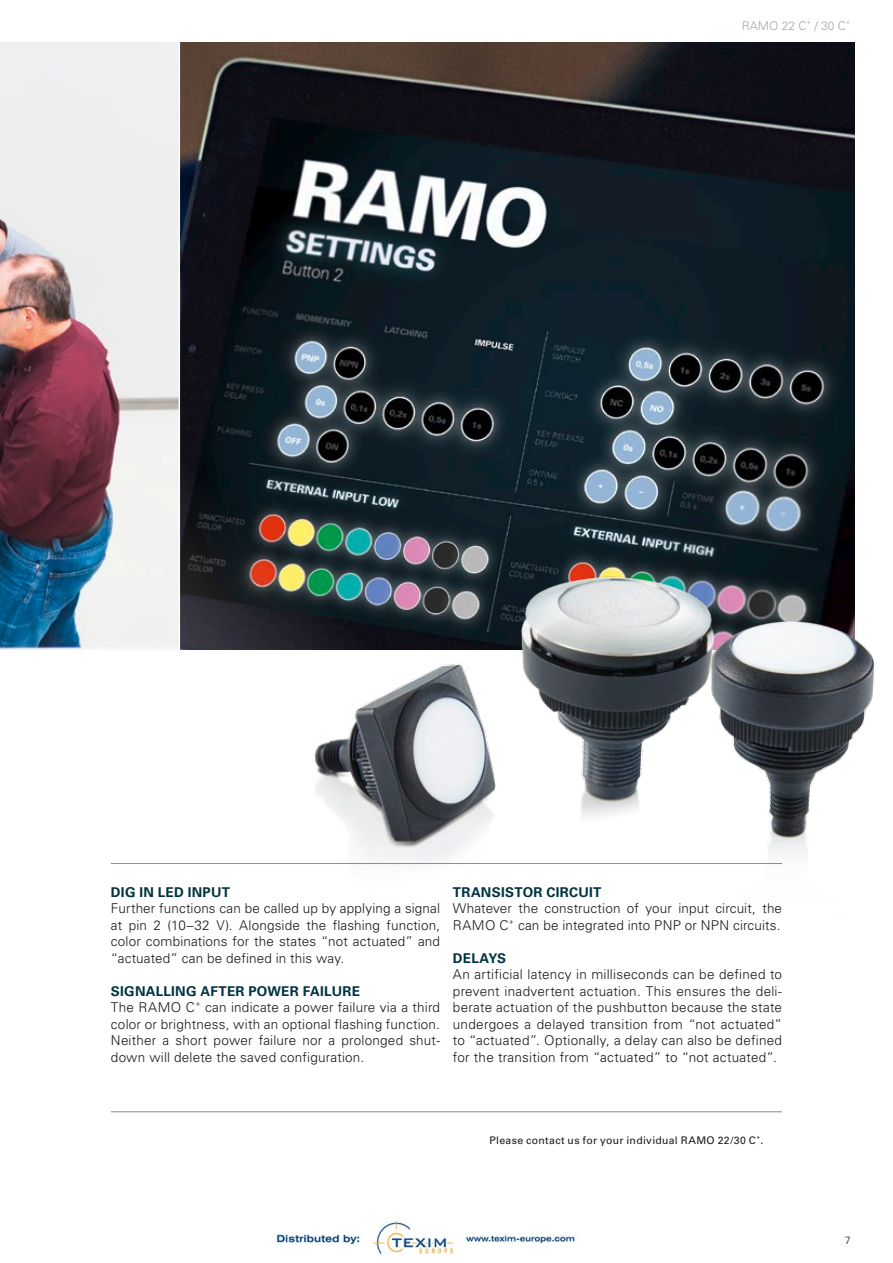
<style>
.page{position:relative;width:893px;height:1263px;background:#fff}
.page>*{position:absolute;margin:0;border:0;box-sizing:border-box;transform-origin:0 0}
.t1{font:300 13.5px/16.5px "Univers LT Std";letter-spacing:.015em;color:#1a1918;text-align:justify}
.t2{font:700 13.5px "Univers LT Std";letter-spacing:.02em;color:#003341}
.t3{font:300 12px "Univers";color:#a3a6a9}
.t4{font:10.5px "Univers LT Std";letter-spacing:.03em;color:#1a1918}
.t5{font:300 10.5px "Univers";color:#1a1918}
.t6{font:300 7.05px "Univers";color:#a3a6a9}
.t7{font:6.15px "Univers LT Std";color:#1a1918}
.s1{font-weight:700;color:#003341}
</style>
<div class="page">
<img style="left:0;top:43px;width:179px;height:606px">
<svg style="left:180px;top:43px;width:675px;height:606px;background:#242c32"></svg>
<img style="left:391px;top:501px;width:458px;height:316px">
<img style="left:699px;top:611px;width:176px;height:253px">
<img style="left:289px;top:587px;width:231px;height:278px">
<hr style="left:111px;top:863px;width:671px;height:1px;background:#8b8f91">
<hr style="left:111px;top:1111px;width:671px;height:1px;background:#8b8f91">
<img style="left:276px;top:1221px;width:299px;height:34px">
<p class="t3" style="left:742px;top:18px;width:66px">RAMO 22 C</p>
<p class="t6" style="left:806px;top:18px;width:6px">+</p>
<p class="t3" style="left:814px;top:18px;width:33px">/ 30 C</p>
<p class="t6" style="left:846px;top:18px;width:6px">+</p>
<p class="t2" style="left:111px;top:884px;width:121px">DIG IN LED INPUT</p>
<p class="t1" style="left:111px;top:900px;width:331px">Further functions can be called up by applying a signal at pin 2 (10–32 V). Alongside the flashing function, color combinations for the states “not actuated” and “actuated” can be defined in this way.</p>
<p class="t1" style="left:111px;top:983px;width:331px;text-align:left"><span class="s1">SIGNALLING AFTER POWER FAILURE<br></span>The RAMO C<sup>+</sup> can indicate a power failure via a third color or brightness, with an optional flashing function.<br>Neither a short power failure nor a prolonged shut&shy;down will delete the saved configuration.</p>
<p class="t2" style="left:453px;top:884px;width:150px">TRANSISTOR CIRCUIT</p>
<p class="t1" style="left:453px;top:900px;width:331px">Whatever the construction of your input circuit, the<br>RAMO C<sup>+</sup> can be integrated into PNP or NPN circuits.</p>
<p class="t2" style="left:453px;top:950px;width:55px">DELAYS</p>
<p class="t1" style="left:453px;top:966px;width:331px">An artificial latency in milliseconds can be defined to prevent inadvertent actuation. This ensures the deli&shy;berate actuation of the pushbutton because the state undergoes a delayed transition from “not actuated” to “actuated”. Optionally, a delay can also be defined for the transition from “actuated” to “not actuated”.</p>
<p class="t7" style="left:756px;top:1133px;width:5px">+</p>
<p class="t4" style="left:490px;top:1134px;width:275px">Please contact us for your individual RAMO 22/30 C .</p>
<p class="t5" style="left:845px;top:1234px;width:7px">7</p>
</div>
